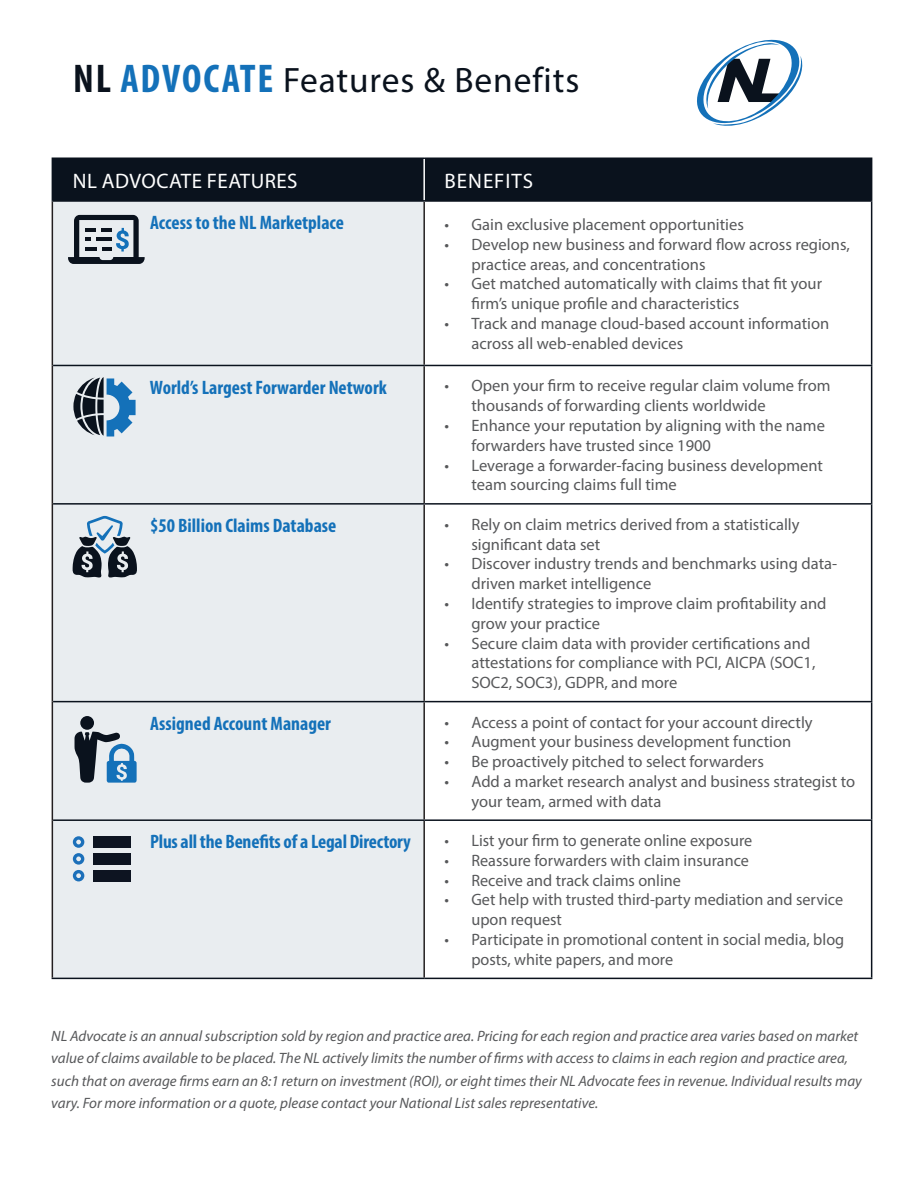
<style>
.page{position:relative;width:918px;height:1188px;background:#fff}
.page>*{position:absolute;margin:0;border:0;box-sizing:border-box;transform-origin:0 0}
.t1{font:35.4px "Myriad Pro";letter-spacing:.025em;color:#0a121d}
.t2{font:21px "Myriad Pro";letter-spacing:.02em;color:#fff}
.t3{font:21px "Myriad Pro";letter-spacing:.045em;color:#fff}
.t4{font:700 condensed 19.5px "Myriad Pro";color:#1471b9}
.t5{font:16.5px/19.8px "Myriad Pro";color:#57585a}
.t6{font:italic 15px/22.5px "Myriad Pro";color:#57585a}
.s1{font-weight:700;font-stretch:condensed;font-size:40.2px}
.s2{font-weight:700;font-stretch:condensed;font-size:40.2px;color:#1471b9}
</style>
<div class="page">
<svg style="left:697px;top:39px;width:106px;height:87px"></svg>
<div style="left:53px;top:159px;width:818px;height:41px;background:#0a121d"></div>
<div style="left:53px;top:202px;width:370px;height:776px;background:#e9edf0"></div>
<hr style="left:423px;top:159px;width:2px;height:41px;background:#fff">
<hr style="left:871px;top:366px;width:1px;height:137px;background:#0a121d">
<hr style="left:424px;top:503px;width:448px;height:2px;background:#0a121d">
<hr style="left:871px;top:505px;width:1px;height:196px;background:#0a121d">
<hr style="left:424px;top:701px;width:448px;height:1px;background:#0a121d">
<hr style="left:871px;top:702px;width:1px;height:117px;background:#0a121d">
<hr style="left:424px;top:819px;width:448px;height:2px;background:#0a121d">
<hr style="left:871px;top:821px;width:1px;height:157px;background:#0a121d">
<hr style="left:424px;top:978px;width:448px;height:1px;background:#0a121d">
<hr style="left:871px;top:202px;width:1px;height:163px;background:#0a121d">
<hr style="left:424px;top:365px;width:448px;height:1px;background:#0a121d">
<hr style="left:52px;top:158px;width:372px;height:1px;background:#0a121d">
<hr style="left:52px;top:159px;width:1px;height:41px;background:#0a121d">
<hr style="left:424px;top:158px;width:448px;height:1px;background:#0a121d">
<hr style="left:871px;top:159px;width:1px;height:41px;background:#0a121d">
<hr style="left:424px;top:200px;width:448px;height:2px;background:#0a121d">
<hr style="left:52px;top:200px;width:372px;height:2px;background:#0a121d">
<hr style="left:53px;top:365px;width:371px;height:1px;background:#0a121d">
<hr style="left:53px;top:503px;width:371px;height:2px;background:#0a121d">
<hr style="left:53px;top:701px;width:371px;height:1px;background:#0a121d">
<hr style="left:53px;top:819px;width:371px;height:2px;background:#0a121d">
<hr style="left:52px;top:978px;width:372px;height:1px;background:#0a121d">
<hr style="left:52px;top:202px;width:1px;height:163px;background:#231f20">
<hr style="left:423px;top:202px;width:2px;height:163px;background:#231f20">
<hr style="left:52px;top:365px;width:1px;height:139px;background:#231f20">
<hr style="left:423px;top:366px;width:2px;height:137px;background:#231f20">
<hr style="left:52px;top:504px;width:1px;height:198px;background:#231f20">
<hr style="left:423px;top:505px;width:2px;height:196px;background:#231f20">
<hr style="left:52px;top:702px;width:1px;height:118px;background:#231f20">
<hr style="left:423px;top:702px;width:2px;height:117px;background:#231f20">
<hr style="left:52px;top:820px;width:1px;height:158px;background:#231f20">
<hr style="left:423px;top:821px;width:2px;height:157px;background:#231f20">
<svg style="left:73px;top:377px;width:63px;height:60px;background:#738fa6"></svg>
<svg style="left:72px;top:516px;width:66px;height:62px;background:#87939e"></svg>
<div style="left:80px;top:716px;width:14px;height:14px;background:#0a121d;border-radius:50%"></div>
<svg style="left:75px;top:732px;width:62px;height:51px;background:#6e889e"></svg>
<svg style="left:68px;top:215px;width:77px;height:49px;background:#8a949c"></svg>
<div style="left:93px;top:836px;width:38px;height:12px;background:#0d1421"></div>
<div style="left:93px;top:853px;width:38px;height:12px;background:#0d1421"></div>
<svg style="left:73px;top:836px;width:11px;height:45px"></svg>
<div style="left:93px;top:870px;width:38px;height:11px;background:#0d1421"></div>
<p class="t1" style="left:73px;top:58px;width:508px"><span class="s1">NL</span> <span class="s2">ADVOCATE</span> Features &amp; Benefits</p>
<p class="t2" style="left:73px;top:168px;width:226px">NL ADVOCATE FEATURES</p>
<p class="t3" style="left:445px;top:168px;width:90px">BENEFITS</p>
<p class="t4" style="left:150px;top:210px;width:195px">Access to the NL Marketplace</p>
<p class="t5" style="left:444px;top:214px;width:301px">• Gain exclusive placement opportunities</p>
<p class="t5" style="left:471px;top:234px;width:380px;text-indent:-27px">• Develop new business and forward flow across regions, practice areas, and concentrations</p>
<p class="t5" style="left:471px;top:274px;width:352px;text-indent:-27px">• Get matched automatically with claims that fit your firm’s unique profile and characteristics</p>
<p class="t5" style="left:471px;top:313px;width:359px;text-indent:-27px">• Track and manage cloud-based account information across all web-enabled devices</p>
<p class="t4" style="left:150px;top:375px;width:238px">World’s Largest Forwarder Network</p>
<p class="t5" style="left:471px;top:376px;width:361px;text-indent:-27px">• Open your firm to receive regular claim volume from thousands of forwarding clients worldwide</p>
<p class="t5" style="left:471px;top:415px;width:355px;text-indent:-27px">• Enhance your reputation by aligning with the name forwarders have trusted since 1900</p>
<p class="t5" style="left:471px;top:455px;width:353px;text-indent:-27px">• Leverage a forwarder-facing business development team sourcing claims full time</p>
<p class="t4" style="left:150px;top:513px;width:188px">$50 Billion Claims Database</p>
<p class="t5" style="left:471px;top:514px;width:330px;text-indent:-27px">• Rely on claim metrics derived from a statistically significant data set</p>
<p class="t5" style="left:471px;top:554px;width:367px;text-indent:-27px">• Discover industry trends and benchmarks using data&shy;driven market intelligence</p>
<p class="t5" style="left:471px;top:593px;width:357px;text-indent:-27px">• Identify strategies to improve claim profitability and grow your practice</p>
<p class="t5" style="left:471px;top:633px;width:345px;text-indent:-27px">• Secure claim data with provider certifications and attestations for compliance with PCI, AICPA (SOC1,<br>SOC2, SOC3), GDPR, and more</p>
<p class="t4" style="left:150px;top:711px;width:182px">Assigned Account Manager</p>
<p class="t5" style="left:444px;top:712px;width:370px">• Access a point of contact for your account directly</p>
<p class="t5" style="left:444px;top:732px;width:348px">• Augment your business development function</p>
<p class="t5" style="left:444px;top:751px;width:321px">• Be proactively pitched to select forwarders</p>
<p class="t5" style="left:471px;top:771px;width:385px;text-indent:-27px">• Add a market research analyst and business strategist to your team, armed with data</p>
<p class="t4" style="left:150px;top:830px;width:262px">Plus all the Benefits of a Legal Directory</p>
<p class="t5" style="left:444px;top:830px;width:309px">• List your firm to generate online exposure</p>
<p class="t5" style="left:444px;top:850px;width:306px">• Reassure forwarders with claim insurance</p>
<p class="t5" style="left:444px;top:870px;width:238px">• Receive and track claims online</p>
<p class="t5" style="left:471px;top:890px;width:373px;text-indent:-27px">• Get help with trusted third-party mediation and service upon request</p>
<p class="t5" style="left:471px;top:929px;width:374px;text-indent:-27px">• Participate in promotional content in social media, blog posts, white papers, and more</p>
<p class="t6" style="left:51px;top:1024px;width:812px">NL Advocate is an annual subscription sold by region and practice area. Pricing for each region and practice area varies based on market value of claims available to be placed. The NL actively limits the number of firms with access to claims in each region and practice area, such that on average firms earn an 8:1 return on investment (ROI), or eight times their NL Advocate fees in revenue. Individual results may vary. For more information or a quote, please contact your National List sales representative.</p>
</div>
